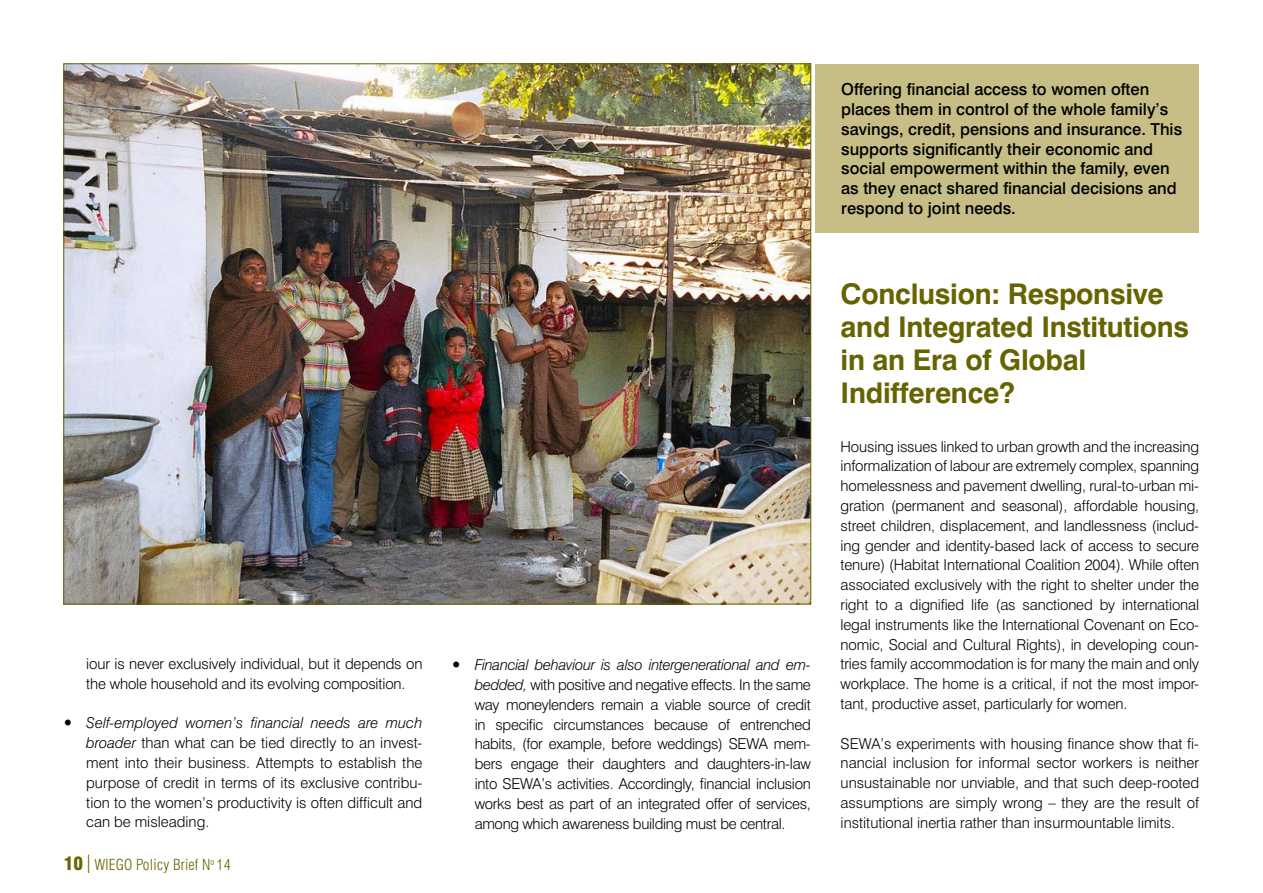
<style>
.page{position:relative;width:1263px;height:893px;background:#fff}
.page>*{position:absolute;margin:0;border:0;box-sizing:border-box;transform-origin:0 0}
.t1{font:700 28.5px/33px "Swiss 721 BT";letter-spacing:-.01em;color:#676300}
.t2{font:500 16.5px/19.8px "Swiss 721 BT";color:#000}
.t3{font:300 15px/19.8px "Swiss 721 BT";letter-spacing:-.01em;color:#000;text-align:justify}
.t4{font:300 condensed 15px "Swiss 721 BT";letter-spacing:.01em;color:#676300}
.s1{font-style:italic}
.s2{font-weight:900;font-size:18px}
.s3{font-size:24.75px}
</style>
<div class="page">
<img style="left:65px;top:65px;width:744px;height:537px">
<div style="left:816px;top:64px;width:383px;height:168px;background:#c6be86"></div>
<p class="t3" style="left:86px;top:654px;width:338px">iour is never exclusively individual, but it depends on the whole household and its evolving composition.</p>
<p class="t3" style="left:86px;top:713px;width:338px"><span class="s1">Self-employed women’s financial needs are much broader</span> than what can be tied directly to an invest&shy;ment into their business. Attempts to establish the purpose of credit in terms of its exclusive contribu&shy;tion to the women’s productivity is often difficult and can be misleading.</p>
<p class="t4" style="left:64px;top:856px;width:169px"><span class="s2">10</span> <span class="s3">I</span> WIEGO Policy Brief N<sup>o</sup> 14</p>
<p class="t3" style="left:475px;top:655px;width:338px"><span class="s1">Financial behaviour is also intergenerational and em&shy;bedded,</span> with positive and negative effects. In the same way moneylenders remain a viable source of credit in specific circumstances because of entrenched habits, (for example, before weddings) SEWA mem&shy;bers engage their daughters and daughters-in-law into SEWA’s activities. Accordingly, financial inclusion works best as part of an integrated offer of services, among which awareness building must be central.</p>
<p class="t2" style="left:841px;top:79px;width:343px">Offering financial access to women often places them in control of the whole family’s savings, credit, pensions and insurance. This supports significantly their economic and social empowerment within the family, even as they enact shared financial decisions and respond to joint needs.</p>
<h1 class="t1" style="left:840px;top:277px;width:350px">Conclusion: Responsive and Integrated Institutions in an Era of Global<br>Indifference?</h1>
<p class="t3" style="left:840px;top:436px;width:360px">Housing issues linked to urban growth and the increasing informalization of labour are extremely complex, spanning homelessness and pavement dwelling, rural-to-urban mi&shy;gration (permanent and seasonal), affordable housing, street children, displacement, and landlessness (includ&shy;ing gender and identity-based lack of access to secure tenure) (Habitat International Coalition 2004). While often associated exclusively with the right to shelter under the right to a dignified life (as sanctioned by international legal instruments like the International Covenant on Eco&shy;nomic, Social and Cultural Rights), in developing coun&shy;tries family accommodation is for many the main and only workplace. The home is a critical, if not the most impor&shy;tant, productive asset, particularly for women.</p>
<p class="t3" style="left:840px;top:733px;width:360px">SEWA’s experiments with housing finance show that fi&shy;nancial inclusion for informal sector workers is neither unsustainable nor unviable, and that such deep-rooted assumptions are simply wrong – they are the result of institutional inertia rather than insurmountable limits.</p>
</div>
